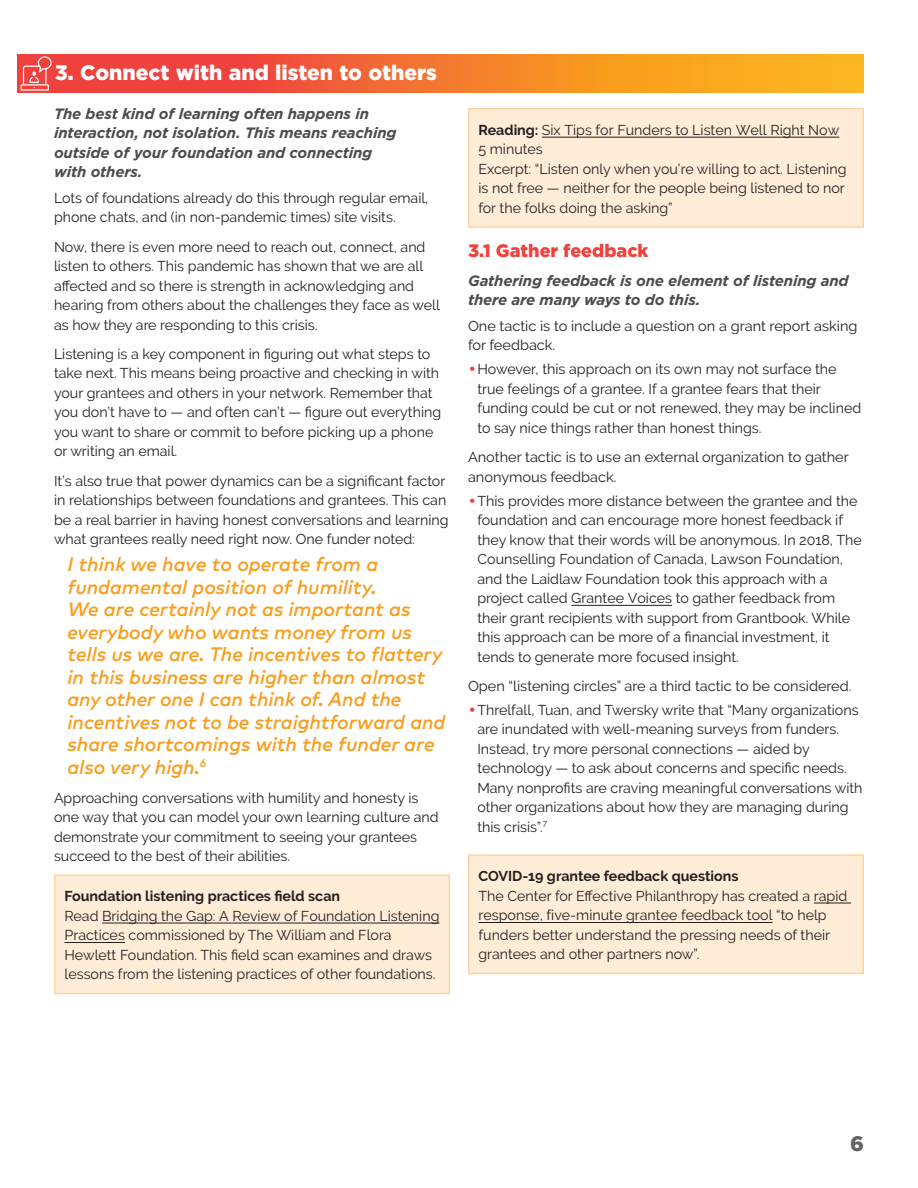
<style>
.page{position:relative;width:918px;height:1188px;background:#fff}
.page>*{position:absolute;margin:0;border:0;box-sizing:border-box;transform-origin:0 0}
.t1{font:900 21px "Gotham";color:#fff}
.t2{font:900 21px "Gotham";color:#636466}
.t3{font:italic 500 19.5px/22.5px "Mark OT";color:#f99d1c}
.t4{font:900 18px "Gotham";color:#ef413d}
.t5{font:italic 700 15px/19.5px "Gotham";letter-spacing:-.01em;color:#4d4d4f}
.t6{font:14.25px/19.5px "Raleway";color:#231f20}
.t7{font:700 14.25px "Raleway";color:#231f20}
.s1{font-weight:700}
.s2{font-size:24px;color:#ef413d}
</style>
<div class="page">
<div style="left:55px;top:875px;width:394px;height:119px;background:#ffedd7"></div>
<hr style="left:102px;top:923px;width:338px;height:1px;background:#231f20">
<hr style="left:64px;top:942px;width:61px;height:1px;background:#231f20">
<div style="left:54px;top:874px;width:396px;height:120px;border:2px solid #fed4a0"></div>
<hr style="left:571px;top:605px;width:101px;height:1px;background:#231f20">
<div style="left:469px;top:109px;width:394px;height:118px;background:#ffedd7"></div>
<hr style="left:542px;top:137px;width:297px;height:1px;background:#231f20">
<div style="left:468px;top:108px;width:396px;height:120px;border:2px solid #fed4a0"></div>
<div style="left:469px;top:855px;width:394px;height:119px;background:#ffedd7"></div>
<hr style="left:814px;top:903px;width:37px;height:1px;background:#231f20">
<hr style="left:478px;top:922px;width:295px;height:1px;background:#231f20">
<div style="left:468px;top:854px;width:396px;height:120px;border:2px solid #fed4a0"></div>
<svg style="left:18px;top:54px;width:846px;height:39px;background:#f4782d"></svg>
<svg style="left:20px;top:56px;width:32px;height:35px"></svg>
<h1 class="t1" style="left:55px;top:58px;width:383px">3. Connect with and listen to others</h1>
<p class="t5" style="left:54px;top:104px;width:344px">The best kind of learning often happens in interaction, not isolation. This means reaching outside of your foundation and connecting with others.</p>
<p class="t6" style="left:54px;top:188px;width:376px">Lots of foundations already do this through regular email, phone chats, and (in non-pandemic times) site visits.</p>
<p class="t6" style="left:54px;top:237px;width:388px">Now, there is even more need to reach out, connect, and listen to others. This pandemic has shown that we are all affected and so there is strength in acknowledging and hearing from others about the challenges they face as well as how they are responding to this crisis.</p>
<p class="t6" style="left:54px;top:344px;width:389px">Listening is a key component in figuring out what steps to take next. This means being proactive and checking in with your grantees and others in your network. Remember that you don’t have to — and often can’t — figure out everything you want to share or commit to before picking up a phone or writing an email.</p>
<p class="t6" style="left:54px;top:471px;width:396px">It’s also true that power dynamics can be a significant factor in relationships between foundations and grantees. This can be a real barrier in having honest conversations and learning what grantees really need right now. One funder noted:</p>
<p class="t3" style="left:68px;top:553px;width:379px">I think we have to operate from a fundamental position of humility.<br>We are certainly not as important as everybody who wants money from us tells us we are. The incentives to flattery in this business are higher than almost any other one I can think of. And the incentives not to be straightforward and share shortcomings with the funder are also very high.<sup>6</sup></p>
<p class="t6" style="left:54px;top:788px;width:386px">Approaching conversations with humility and honesty is one way that you can model your own learning culture and demonstrate your commitment to seeing your grantees succeed to the best of their abilities.</p>
<p class="t7" style="left:64px;top:888px;width:277px">Foundation listening practices field scan</p>
<p class="t6" style="left:64px;top:906px;width:377px">Read Bridging the Gap: A Review of Foundation Listening Practices commissioned by The William and Flora Hewlett Foundation. This field scan examines and draws lessons from the listening practices of other foundations.</p>
<p class="t6" style="left:478px;top:120px;width:369px"><span class="s1">Reading:</span> Six Tips for Funders to Listen Well Right Now 5 minutes<br>Excerpt: “Listen only when you’re willing to act. Listening is not free — neither for the people being listened to nor for the folks doing the asking”</p>
<p class="t4" style="left:468px;top:239px;width:182px">3.1 Gather feedback</p>
<p class="t5" style="left:468px;top:271px;width:382px">Gathering feedback is one element of listening and there are many ways to do this.</p>
<p class="t6" style="left:468px;top:316px;width:391px">One tactic is to include a question on a grant report asking for feedback.</p>
<p class="t6" style="left:477px;top:360px;width:385px;text-indent:-9px"><span class="s2">•</span>However, this approach on its own may not surface the true feelings of a grantee. If a grantee fears that their funding could be cut or not renewed, they may be inclined to say nice things rather than honest things.</p>
<p class="t6" style="left:468px;top:447px;width:382px">Another tactic is to use an external organization to gather anonymous feedback.</p>
<p class="t6" style="left:477px;top:491px;width:386px;text-indent:-9px"><span class="s2">•</span>This provides more distance between the grantee and the foundation and can encourage more honest feedback if they know that their words will be anonymous. In 2018, The Counselling Foundation of Canada, Lawson Foundation, and the Laidlaw Foundation took this approach with a project called Grantee Voices to gather feedback from their grant recipients with support from Grantbook. While this approach can be more of a financial investment, it tends to generate more focused insight.</p>
<p class="t6" style="left:468px;top:676px;width:385px">Open “listening circles” are a third tactic to be considered.</p>
<p class="t6" style="left:477px;top:700px;width:387px;text-indent:-9px"><span class="s2">•</span>Threlfall, Tuan, and Twersky write that “Many organizations are inundated with well-meaning surveys from funders.<br>Instead, try more personal connections — aided by technology — to ask about concerns and specific needs.<br>Many nonprofits are craving meaningful conversations with other organizations about how they are managing during this crisis”.<sup>7</sup></p>
<p class="t7" style="left:478px;top:868px;width:262px">COVID-19 grantee feedback questions</p>
<p class="t6" style="left:478px;top:886px;width:370px">The Center for Effective Philanthropy has created a rapid response, five-minute grantee feedback tool “to help funders better understand the pressing needs of their grantees and other partners now”.</p>
<h1 class="t2" style="left:850px;top:1129px;width:15px">6</h1>
</div>
